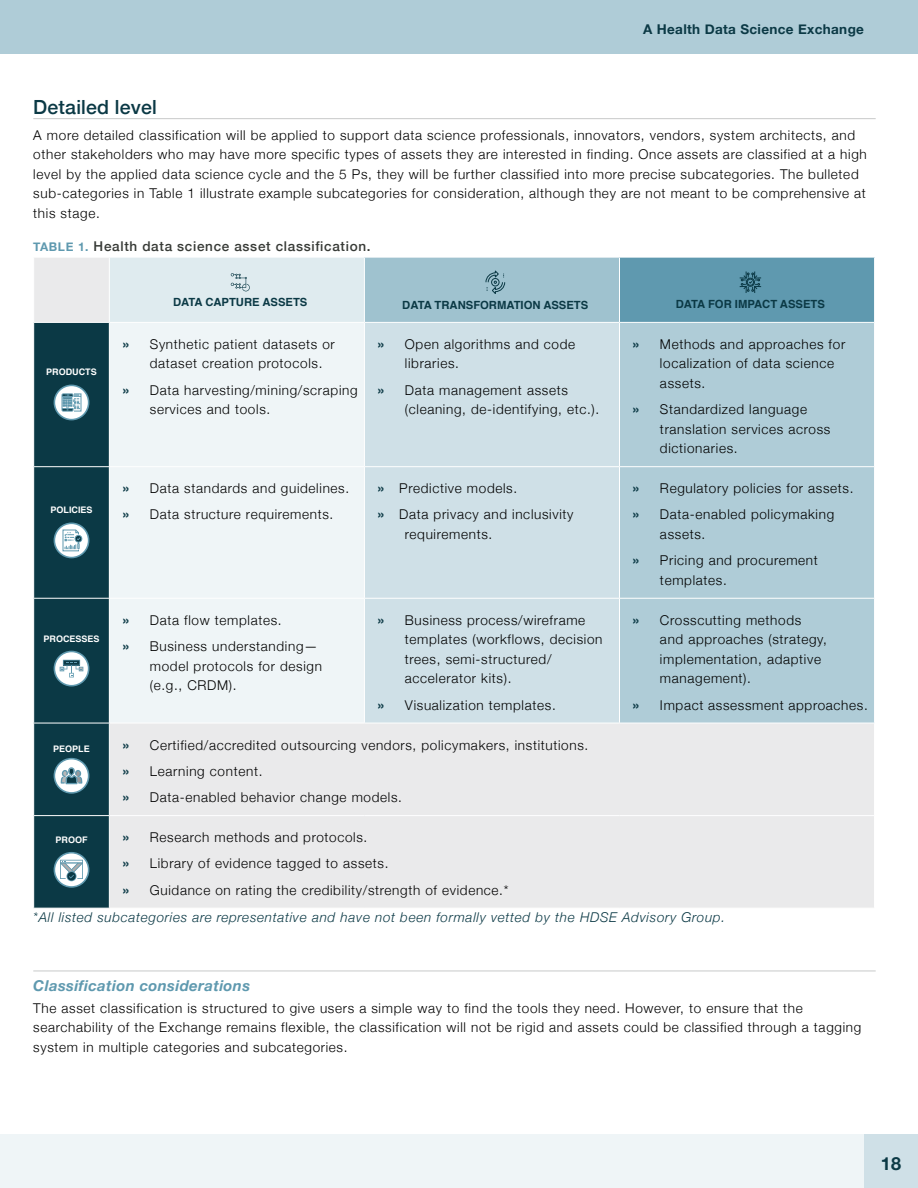
<style>
.page{position:relative;width:918px;height:1188px;background:#fff}
.page>*{position:absolute;margin:0;border:0;box-sizing:border-box;transform-origin:0 0}
.t1{font:500 19.5px "Helvetica Neue";letter-spacing:.01em;color:#0b3945}
.t2{font:700 18px "Helvetica Neue";color:#0b3945}
.t3{font:italic 700 15px "Helvetica Neue";letter-spacing:.025em;color:#5f99af}
.t4{font:300 13.5px/19.5px "Helvetica Neue";letter-spacing:.05em;color:#000}
.t5{font:italic 300 13.5px "Helvetica Neue";letter-spacing:.05em;color:#0b3945}
.t6{font:500 13.5px "Helvetica Neue";letter-spacing:.05em;color:#373a36}
.t7{font:700 13.5px "Helvetica Neue";letter-spacing:.025em;color:#0b3945}
.t8{font:700 11.25px "Helvetica";color:#0b3945}
.t9{font:700 9px "Helvetica";color:#fff}
.s1{font-weight:700;font-size:12px;color:#5f99af}
.s2{font-weight:700;font-size:14.25px;color:#0b3945}
</style>
<div class="page">
<div style="left:0;top:1134px;width:918px;height:54px;background:#eff5f7"></div>
<div style="left:0;top:0;width:918px;height:54px;background:#afccd7"></div>
<div style="left:864px;top:1134px;width:54px;height:54px;background:#cfe0e7"></div>
<hr style="left:33px;top:118px;width:843px;height:1px;background:#cbcccc">
<hr style="left:33px;top:970px;width:843px;height:1px;background:#cbcccc">
<div style="left:34px;top:258px;width:840px;height:650px;background:#eaeaeb"></div>
<div style="left:109px;top:257px;width:255px;height:65px;background:#dfebef"></div>
<div style="left:364px;top:257px;width:256px;height:65px;background:#9fc2cf"></div>
<div style="left:620px;top:257px;width:255px;height:65px;background:#5f99af"></div>
<div style="left:34px;top:323px;width:75px;height:585px;background:#0b3945"></div>
<div style="left:110px;top:323px;width:254px;height:400px;background:#eff5f7"></div>
<div style="left:365px;top:323px;width:254px;height:400px;background:#cfe0e7"></div>
<div style="left:620px;top:323px;width:254px;height:400px;background:#afccd7"></div>
<hr style="left:33px;top:322px;width:76px;height:1px;background:#fff">
<hr style="left:33px;top:466px;width:76px;height:1px;background:#fff">
<hr style="left:33px;top:598px;width:76px;height:1px;background:#fff">
<hr style="left:33px;top:723px;width:76px;height:1px;background:#fff">
<hr style="left:33px;top:815px;width:76px;height:1px;background:#fff">
<hr style="left:109px;top:257px;width:255px;height:1px;background:#fff">
<hr style="left:109px;top:258px;width:1px;height:64px;background:#fff">
<hr style="left:109px;top:322px;width:255px;height:1px;background:#fff">
<hr style="left:109px;top:323px;width:1px;height:143px;background:#fff">
<hr style="left:109px;top:466px;width:255px;height:1px;background:#fff">
<hr style="left:109px;top:467px;width:1px;height:131px;background:#fff">
<hr style="left:109px;top:598px;width:255px;height:1px;background:#fff">
<hr style="left:109px;top:599px;width:1px;height:124px;background:#fff">
<hr style="left:109px;top:723px;width:255px;height:1px;background:#fff">
<hr style="left:109px;top:723px;width:1px;height:92px;background:#fff">
<hr style="left:109px;top:815px;width:255px;height:1px;background:#fff">
<hr style="left:109px;top:816px;width:1px;height:92px;background:#fff">
<hr style="left:364px;top:815px;width:256px;height:1px;background:#fff">
<hr style="left:620px;top:815px;width:255px;height:1px;background:#fff">
<hr style="left:364px;top:257px;width:256px;height:1px;background:#fff">
<hr style="left:364px;top:258px;width:1px;height:64px;background:#fff">
<hr style="left:364px;top:322px;width:256px;height:1px;background:#fff">
<hr style="left:364px;top:323px;width:1px;height:143px;background:#fff">
<hr style="left:364px;top:466px;width:256px;height:1px;background:#fff">
<hr style="left:364px;top:467px;width:1px;height:131px;background:#fff">
<hr style="left:364px;top:598px;width:256px;height:1px;background:#fff">
<hr style="left:364px;top:599px;width:1px;height:124px;background:#fff">
<hr style="left:364px;top:723px;width:256px;height:1px;background:#fff">
<hr style="left:620px;top:257px;width:255px;height:1px;background:#fff">
<hr style="left:619px;top:258px;width:1px;height:64px;background:#fff">
<hr style="left:874px;top:258px;width:1px;height:64px;background:#fff">
<hr style="left:620px;top:322px;width:255px;height:1px;background:#fff">
<hr style="left:619px;top:323px;width:1px;height:143px;background:#fff">
<hr style="left:620px;top:466px;width:255px;height:1px;background:#fff">
<hr style="left:619px;top:467px;width:1px;height:131px;background:#fff">
<hr style="left:620px;top:598px;width:255px;height:1px;background:#fff">
<hr style="left:619px;top:599px;width:1px;height:124px;background:#fff">
<hr style="left:620px;top:723px;width:255px;height:1px;background:#fff">
<svg style="left:231px;top:273px;width:19px;height:18px"></svg>
<svg style="left:485px;top:270px;width:20px;height:24px"></svg>
<svg style="left:739px;top:271px;width:23px;height:22px"></svg>
<div style="left:54px;top:385px;width:35px;height:35px;background:#fff;border-radius:50%"></div>
<div style="left:54px;top:385px;width:35px;height:35px;border:2px solid #5f99af;border-radius:50%"></div>
<svg style="left:61px;top:393px;width:21px;height:19px"></svg>
<svg style="left:54px;top:523px;width:35px;height:35px"></svg>
<div style="left:54px;top:523px;width:35px;height:35px;border:2px solid #5f99af;border-radius:50%"></div>
<div style="left:75px;top:535px;width:7px;height:7px;border:1px solid #5f99af;border-radius:50%"></div>
<svg style="left:62px;top:529px;width:19px;height:23px"></svg>
<svg style="left:54px;top:651px;width:35px;height:35px"></svg>
<div style="left:54px;top:651px;width:35px;height:36px;border:2px solid #5f99af;border-radius:50%"></div>
<svg style="left:60px;top:660px;width:23px;height:17px"></svg>
<svg style="left:54px;top:759px;width:35px;height:34px"></svg>
<svg style="left:61px;top:767px;width:21px;height:17px"></svg>
<div style="left:54px;top:758px;width:35px;height:36px;border:2px solid #5f99af;border-radius:50%"></div>
<svg style="left:54px;top:853px;width:35px;height:34px"></svg>
<div style="left:54px;top:852px;width:35px;height:36px;border:2px solid #5f99af;border-radius:50%"></div>
<svg style="left:66px;top:871px;width:11px;height:10px"></svg>
<hr style="left:60px;top:860px;width:23px;height:3px;background:#5f99af">
<svg style="left:60px;top:861px;width:23px;height:18px"></svg>
<p class="t7" style="left:643px;top:19px;width:222px">A Health Data Science Exchange</p>
<h1 class="t1" style="left:33px;top:91px;width:125px">Detailed level</h1>
<p class="t4" style="left:33px;top:124px;width:835px">A more detailed classification will be applied to support data science professionals, innovators, vendors, system architects, and other stakeholders who may have more specific types of assets they are interested in finding. Once assets are classified at a high level by the applied data science cycle and the 5 Ps, they will be further classified into more precise subcategories. The bulleted sub-categories in Table 1 illustrate example subcategories for consideration, although they are not meant to be comprehensive at this stage.</p>
<p class="t6" style="left:33px;top:235px;width:339px"><span class="s1">TABLE 1.</span> Health data science asset classification.</p>
<p class="t9" style="left:46px;top:365px;width:52px">PRODUCTS</p>
<p class="t9" style="left:51px;top:503px;width:44px">POLICIES</p>
<p class="t9" style="left:44px;top:631px;width:58px">PROCESSES</p>
<p class="t8" style="left:173px;top:293px;width:136px">DATA CAPTURE ASSETS</p>
<p class="t8" style="left:402px;top:296px;width:188px">DATA TRANSFORMATION ASSETS</p>
<p class="t8" style="left:676px;top:295px;width:151px">DATA FOR IMPACT ASSETS</p>
<p class="t4" style="left:150px;top:333px;width:186px;text-indent:-27px"><span class="s2">»</span> Synthetic patient datasets or dataset creation protocols.</p>
<p class="t4" style="left:150px;top:379px;width:209px;text-indent:-27px"><span class="s2">»</span> Data harvesting/mining/scraping services and tools.</p>
<p class="t4" style="left:405px;top:333px;width:172px;text-indent:-27px"><span class="s2">»</span> Open algorithms and code libraries.</p>
<p class="t4" style="left:405px;top:379px;width:196px;text-indent:-27px"><span class="s2">»</span> Data management assets (cleaning, de-identifying, etc.).</p>
<p class="t4" style="left:123px;top:474px;width:228px;line-height:26.2px"><span class="s2">»</span> Data standards and guidelines. <span class="s2">»</span> Data structure requirements.</p>
<p class="t4" style="left:378px;top:474px;width:197px;line-height:26.2px"><span class="s2">»</span> Predictive models.<br><span class="s2">»</span> Data privacy and inclusivity</p>
<p class="t4" style="left:405px;top:523px;width:89px">requirements.</p>
<p class="t4" style="left:123px;top:606px;width:196px;line-height:26.2px"><span class="s2">»</span> Data flow templates.<br><span class="s2">»</span> Business understanding—</p>
<p class="t4" style="left:150px;top:655px;width:174px">model protocols for design (e.g., CRDM).</p>
<p class="t4" style="left:405px;top:609px;width:199px;text-indent:-27px"><span class="s2">»</span> Business process/wireframe templates (workflows, decision trees, semi-structured/ accelerator kits).</p>
<p class="t4" style="left:378px;top:694px;width:179px"><span class="s2">»</span> Visualization templates.</p>
<p class="t4" style="left:660px;top:333px;width:187px;text-indent:-27px"><span class="s2">»</span> Methods and approaches for localization of data science assets.</p>
<p class="t4" style="left:660px;top:399px;width:172px;text-indent:-27px"><span class="s2">»</span> Standardized language translation services across dictionaries.</p>
<p class="t4" style="left:633px;top:474px;width:222px;line-height:26.2px"><span class="s2">»</span> Regulatory policies for assets. <span class="s2">»</span> Data-enabled policymaking</p>
<p class="t4" style="left:633px;top:520px;width:186px;line-height:26.2px;text-indent:27px">assets.<br><span class="s2">»</span> Pricing and procurement</p>
<p class="t4" style="left:660px;top:569px;width:68px">templates.</p>
<p class="t4" style="left:660px;top:609px;width:168px;text-indent:-27px"><span class="s2">»</span> Crosscutting methods and approaches (strategy, implementation, adaptive management).</p>
<p class="t4" style="left:633px;top:694px;width:236px"><span class="s2">»</span> Impact assessment approaches.</p>
<p class="t9" style="left:53px;top:741px;width:38px">PEOPLE</p>
<p class="t4" style="left:123px;top:731px;width:467px;line-height:26.2px"><span class="s2">»</span> Certified/accredited outsourcing vendors, policymakers, institutions. <span class="s2">»</span> Learning content.<br><span class="s2">»</span> Data-enabled behavior change models.</p>
<p class="t9" style="left:56px;top:832px;width:34px">PROOF</p>
<p class="t4" style="left:123px;top:827px;width:246px"><span class="s2">»</span> Research methods and protocols.</p>
<p class="t4" style="left:123px;top:853px;width:267px"><span class="s2">»</span> Library of evidence tagged to assets.</p>
<p class="t4" style="left:123px;top:879px;width:387px"><span class="s2">»</span> Guidance on rating the credibility/strength of evidence.*</p>
<p class="t5" style="left:33px;top:907px;width:693px">*All listed subcategories are representative and have not been formally vetted by the HDSE Advisory Group.</p>
<p class="t3" style="left:33px;top:973px;width:218px">Classification considerations</p>
<p class="t4" style="left:33px;top:997px;width:830px">The asset classification is structured to give users a simple way to find the tools they need. However, to ensure that the searchability of the Exchange remains flexible, the classification will not be rigid and assets could be classified through a tagging system in multiple categories and subcategories.</p>
<h2 class="t2" style="left:881px;top:1149px;width:22px">18</h2>
</div>
